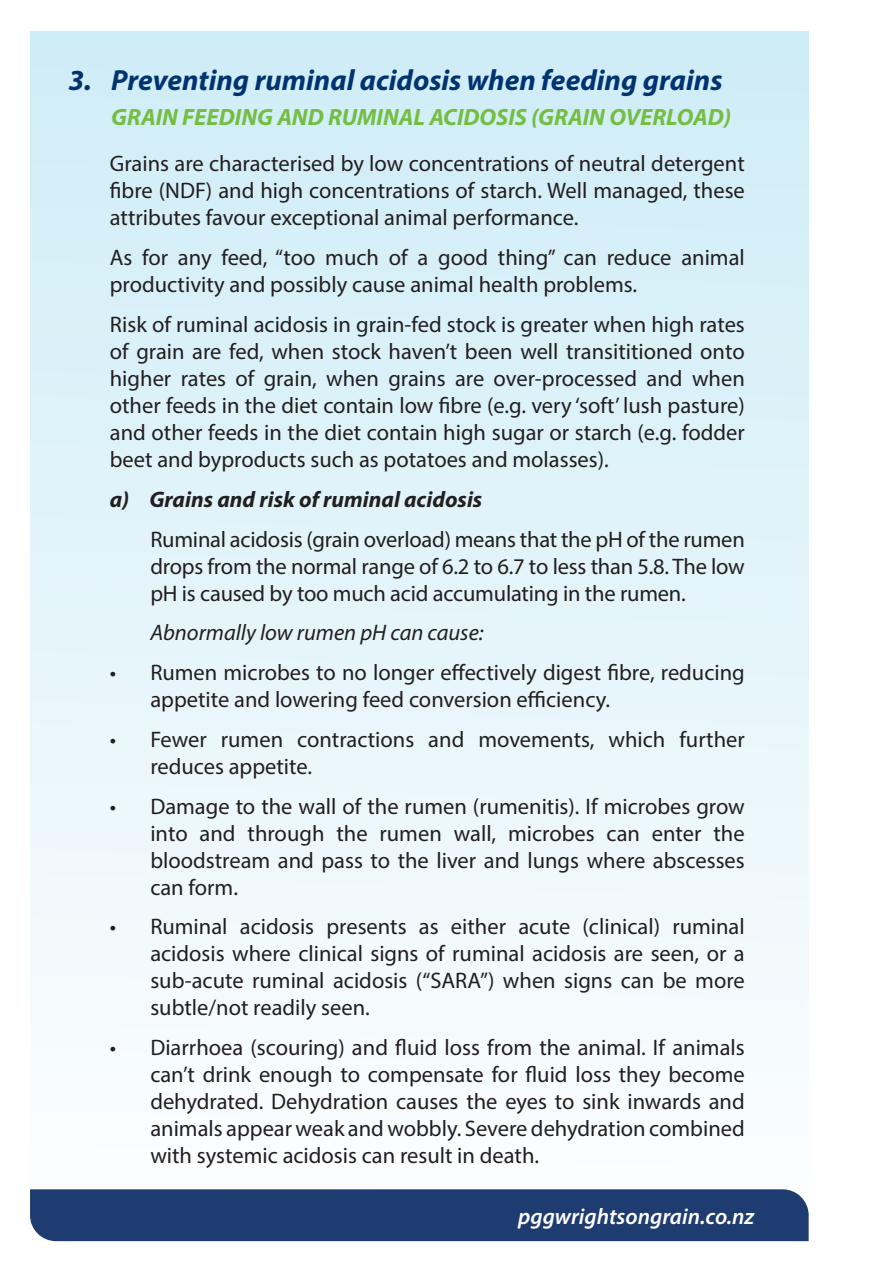
<style>
.page{position:relative;width:877px;height:1272px;background:#fff}
.page>*{position:absolute;margin:0;border:0;box-sizing:border-box;transform-origin:0 0}
.t1{font:italic 700 29.25px "Myriad Pro";color:#013371}
.t2{font:italic 700 23.62px "Myriad Pro";color:#75bd43}
.t3{font:22.5px/27px "Myriad Pro";color:#231f20;text-align:justify}
.t4{font:italic 700 22.5px "Myriad Pro";color:#231f20}
.t5{font:italic 22.5px "Myriad Pro";color:#231f20}
.t6{font:italic 600 22.5px "Myriad Pro";color:#fff}
</style>
<div class="page">
<div style="left:30px;top:31px;width:778px;height:1203px;background:linear-gradient(to bottom,#ceecf6,#fdfefe)"></div>
<div style="left:30px;top:1189px;width:778px;height:52px;background:#1f3c70"></div>
<h1 class="t1" style="left:68px;top:61px;width:655px">3. Preventing ruminal acidosis when feeding grains</h1>
<p class="t2" style="left:111px;top:102px;width:621px">GRAIN FEEDING AND RUMINAL ACIDOSIS (GRAIN OVERLOAD)</p>
<p class="t3" style="left:110px;top:150px;width:636px">Grains are characterised by low concentrations of neutral detergent fibre (NDF) and high concentrations of starch. Well managed, these attributes favour exceptional animal performance.</p>
<p class="t3" style="left:110px;top:244px;width:636px">As for any feed, “too much of a good thing” can reduce animal productivity and possibly cause animal health problems.</p>
<p class="t3" style="left:110px;top:311px;width:636px">Risk of ruminal acidosis in grain-fed stock is greater when high rates of grain are fed, when stock haven’t been well transititioned onto higher rates of grain, when grains are over-processed and when other feeds in the diet contain low fibre (e.g. very ‘soft’ lush pasture) and other feeds in the diet contain high sugar or starch (e.g. fodder beet and byproducts such as potatoes and molasses).</p>
<p class="t4" style="left:110px;top:485px;width:374px">a) Grains and risk of ruminal acidosis</p>
<p class="t3" style="left:150px;top:525px;width:596px">Ruminal acidosis (grain overload) means that the pH of the rumen drops from the normal range of 6.2 to 6.7 to less than 5.8. The low pH is caused by too much acid accumulating in the rumen.</p>
<p class="t5" style="left:150px;top:619px;width:335px">Abnormally low rumen pH can cause:</p>
<p class="t3" style="left:150px;top:659px;width:596px;text-indent:-40px">• Rumen microbes to no longer effectively digest fibre, reducing appetite and lowering feed conversion efficiency.</p>
<p class="t3" style="left:150px;top:725px;width:596px;text-indent:-40px">• Fewer rumen contractions and movements, which further reduces appetite.</p>
<p class="t3" style="left:150px;top:792px;width:596px;text-indent:-40px">• Damage to the wall of the rumen (rumenitis). If microbes grow into and through the rumen wall, microbes can enter the bloodstream and pass to the liver and lungs where abscesses can form.</p>
<p class="t3" style="left:150px;top:913px;width:596px;text-indent:-40px">• Ruminal acidosis presents as either acute (clinical) ruminal acidosis where clinical signs of ruminal acidosis are seen, or a sub-acute ruminal acidosis (“SARA”) when signs can be more subtle/not readily seen.</p>
<p class="t3" style="left:150px;top:1034px;width:596px;text-indent:-40px">• Diarrhoea (scouring) and fluid loss from the animal. If animals can’t drink enough to compensate for fluid loss they become dehydrated. Dehydration causes the eyes to sink inwards and animals appear weak and wobbly. Severe dehydration combined with systemic acidosis can result in death.</p>
<p class="t6" style="left:518px;top:1202px;width:237px">pggwrightsongrain.co.nz</p>
</div>
